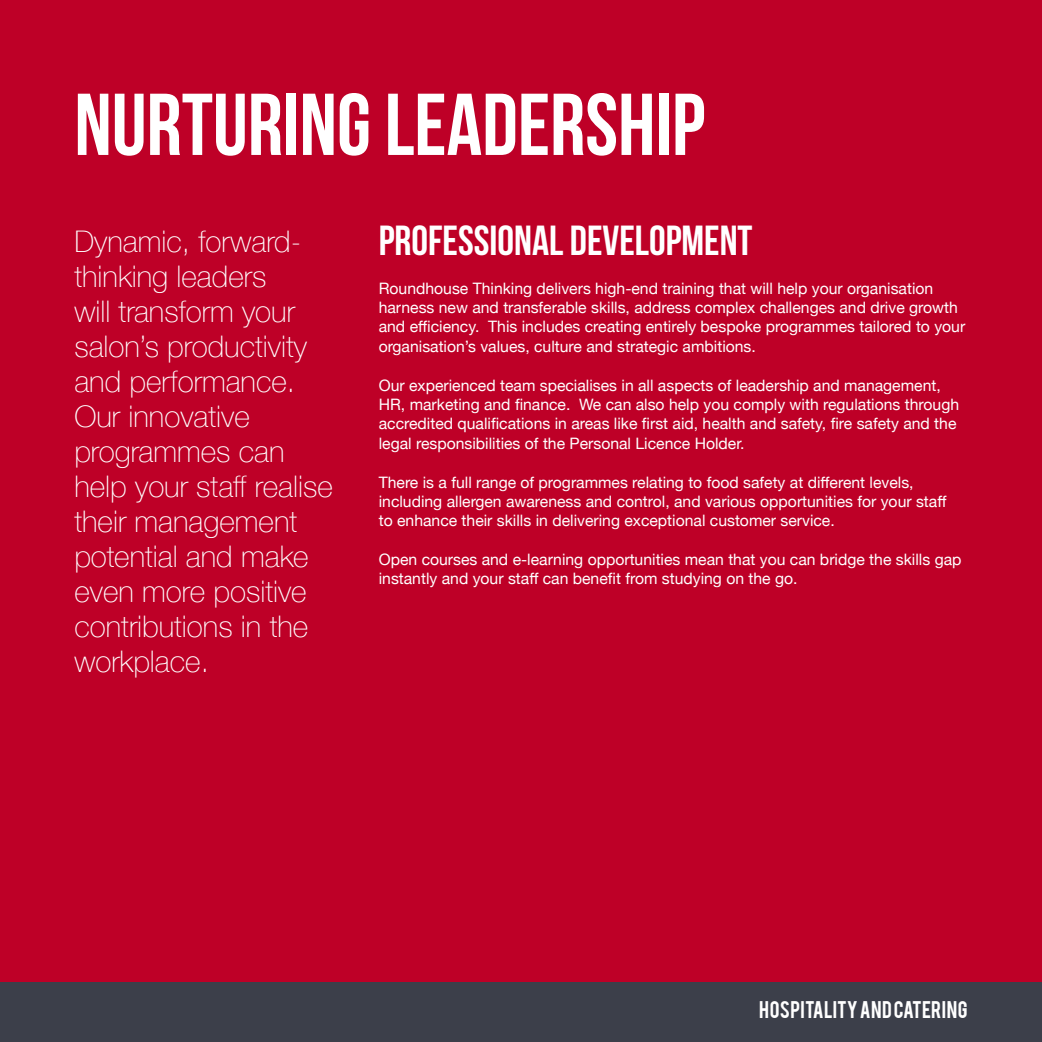
<style>
.page{position:relative;width:1042px;height:1042px;background:#be0027}
.page>*{position:absolute;margin:0;border:0;box-sizing:border-box;transform-origin:0 0}
.t1{font:87.5px "Bebas Neue";color:#fff}
.t2{font:42px "Bebas Neue";color:#fff}
.t3{font:100 29.75px/35px "Helvetica Neue";color:#fff}
.t4{font:18.9px "Bebas";letter-spacing:.015em;color:#fff}
.t5{font:15.75px/19.2px "Helvetica Neue";color:#fff}
</style>
<div class="page">
<div style="left:0;top:982px;width:1042px;height:60px;background:#3c3f4a"></div>
<h1 class="t1" style="left:74px;top:77px;width:632px">NURTURING LEADERSHIP</h1>
<p class="t3" style="left:74px;top:223px;width:260px">Dynamic, forward&shy;thinking leaders<br>will transform your salon’s productivity and performance.<br>Our innovative programmes can help your staff realise their management potential and make even more positive contributions in the workplace.</p>
<h2 class="t2" style="left:379px;top:217px;width:375px">PROFESSIONAL DEVELOPMENT</h2>
<p class="t5" style="left:379px;top:280px;width:588px">Roundhouse Thinking delivers high-end training that will help your organisation harness new and transferable skills, address complex challenges and drive growth and efficiency. This includes creating entirely bespoke programmes tailored to your organisation’s values, culture and strategic ambitions.</p>
<p class="t5" style="left:379px;top:376px;width:582px">Our experienced team specialises in all aspects of leadership and management, HR, marketing and finance. We can also help you comply with regulations through accredited qualifications in areas like first aid, health and safety, fire safety and the legal responsibilities of the Personal Licence Holder.</p>
<p class="t5" style="left:379px;top:473px;width:569px">There is a full range of programmes relating to food safety at different levels, including allergen awareness and control, and various opportunities for your staff to enhance their skills in delivering exceptional customer service.</p>
<p class="t5" style="left:379px;top:551px;width:584px">Open courses and e-learning opportunities mean that you can bridge the skills gap instantly and your staff can benefit from studying on the go.</p>
<p class="t4" style="left:759px;top:996px;width:210px">HOSPITALITY AND CATERING</p>
</div>
